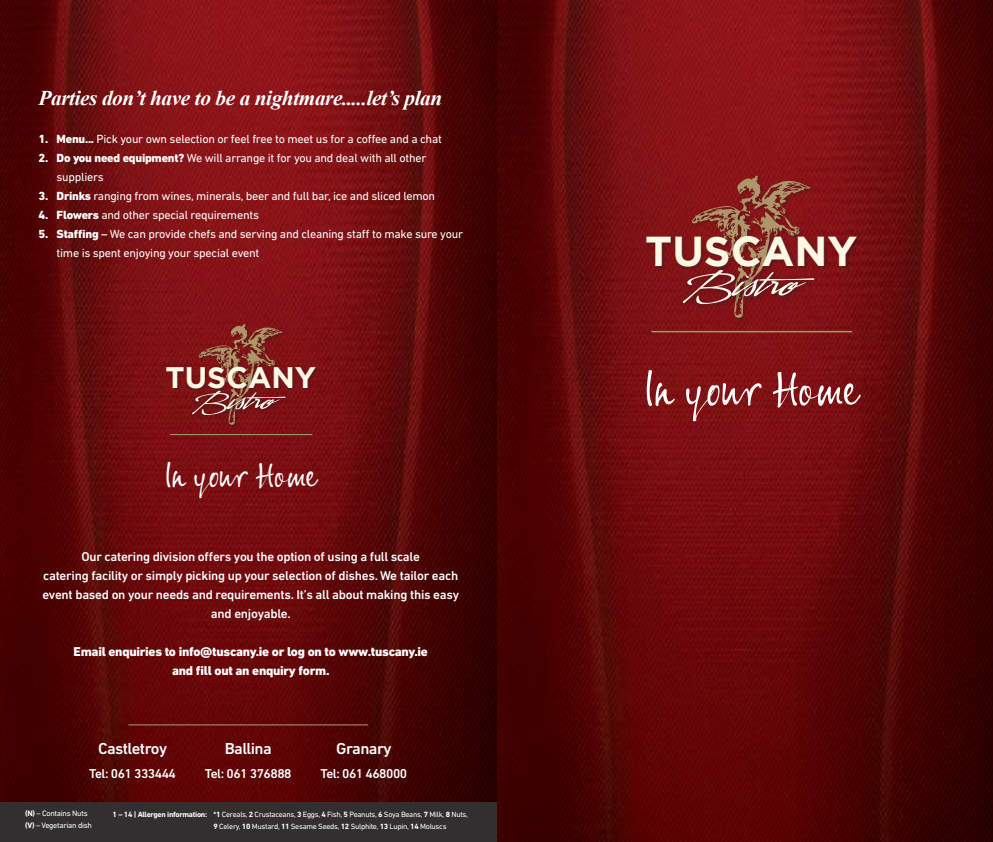
<style>
.page{position:relative;width:993px;height:842px;background:#fff}
.page>*{position:absolute;margin:0;border:0;box-sizing:border-box;transform-origin:0 0}
.t1{font:50.2px "ALS Syys Script Eco";color:#fff}
.t2{font:700 41.7px "Gotham";color:#fbf9e4}
.t3{font:35.6px "ALS Syys Script Eco";color:#fff}
.t4{font:700 29.6px "Gotham";color:#fbf9e4}
.t5{font:italic 700 21px "Times New Roman";letter-spacing:-.02em;color:#fff}
.t6{font:500 16.2px "DIN Next LT Pro";letter-spacing:-.035em;color:#fff}
.t7{font:500 13.1px "DIN Next LT Pro";letter-spacing:-.035em;color:#fff}
.t8{font:500 13px/19px "DIN Next LT Pro";letter-spacing:-.02em;color:#fff;text-align:center}
.t9{font:800 13px "DIN Next LT Pro";letter-spacing:-.02em;color:#fff}
.t10{font:12px/19px "DIN Next LT Pro";letter-spacing:-.02em;color:#fff}
.t11{font:8px "DIN Next LT Pro";letter-spacing:-.035em;color:#fff}
.t12{font:7.7px "DIN Next LT Pro";letter-spacing:-.035em;color:#fff}
.t13{font:700 7.7px "DIN Next LT Pro";letter-spacing:-.035em;color:#fff}
.s1{font-weight:800}
.s2{font-weight:500}
.s3{font-weight:700}
</style>
<div class="page">
<img style="left:0;top:0;width:992px;height:842px">
<hr style="left:651px;top:331px;width:200px;height:1px;background:#af9668">
<div style="left:645px;top:174px;width:216px;height:149px;background:#231f20;opacity:.44"></div>
<div style="left:678px;top:266px;width:142px;height:45px;background:#831216"></div>
<svg style="left:682px;top:175px;width:132px;height:143px"></svg>
<hr style="left:170px;top:434px;width:142px;height:1px;background:#af9668">
<div style="left:166px;top:323px;width:153px;height:105px;background:#231f20;opacity:.44"></div>
<div style="left:189px;top:388px;width:101px;height:32px;background:#7d1014"></div>
<svg style="left:192px;top:323px;width:93px;height:102px"></svg>
<div style="left:0;top:802px;width:496px;height:40px;background:#312f30"></div>
<hr style="left:128px;top:724px;width:240px;height:1px;background:#af9668">
<p class="t5" style="left:39px;top:83px;width:405px">Parties don’t have to be a nightmare.....let’s plan</p>
<p class="t10" style="left:39px;top:129px;width:405px"><span class="s1">1. Menu...</span> Pick your own selection or feel free to meet us for a coffee and a chat</p>
<p class="t10" style="left:57px;top:148px;width:371px;text-indent:-18px"><span class="s1">2. Do you need equipment?</span> We will arrange it for you and deal with all other suppliers</p>
<p class="t10" style="left:39px;top:186px;width:398px"><span class="s1">3. Drinks</span> ranging from wines, minerals, beer and full bar, ice and sliced lemon</p>
<p class="t10" style="left:39px;top:205px;width:222px"><span class="s1">4. Flowers</span> and other special requirements</p>
<p class="t10" style="left:57px;top:224px;width:408px;text-indent:-18px"><span class="s1">5. Staffing</span> <span class="s2">–</span> We can provide chefs and serving and cleaning staff to make sure your time is spent enjoying your special event</p>
<h3 class="t4" style="left:165px;top:358px;width:152px">TUSCANY</h3>
<p class="t3" style="left:164px;top:452px;width:156px">In your Home</p>
<p class="t8" style="left:81px;top:547px;width:340px">Our catering division offers you the option of using a full scale</p>
<p class="t8" style="left:42px;top:566px;width:418px">catering facility or simply picking up your selection of dishes. We tailor each event based on your needs and requirements. It’s all about making this easy and enjoyable.</p>
<p class="t9" style="left:74px;top:644px;width:355px">Email enquiries to info@tuscany.ie or log on to www.tuscany.ie</p>
<p class="t9" style="left:172px;top:663px;width:159px">and fill out an enquiry form.</p>
<p class="t6" style="left:98px;top:739px;width:71px">Castletroy</p>
<p class="t7" style="left:89px;top:766px;width:88px">Tel: 061 333444</p>
<p class="t6" style="left:225px;top:739px;width:48px">Ballina</p>
<p class="t7" style="left:205px;top:766px;width:88px">Tel: 061 376888</p>
<p class="t6" style="left:336px;top:739px;width:57px">Granary</p>
<p class="t7" style="left:320px;top:766px;width:88px">Tel: 061 468000</p>
<p class="t11" style="left:25px;top:808px;width:64px"><span class="s3">(N)</span> – Contains Nuts</p>
<p class="t11" style="left:25px;top:821px;width:68px"><span class="s3">(V)</span> – Vegetarian dish</p>
<p class="t13" style="left:113px;top:809px;width:96px">1 – 14 | Allergen information:</p>
<p class="t12" style="left:213px;top:809px;width:256px"><span class="s3">*1</span> Cereals, <span class="s3">2</span> Crustaceans, <span class="s3">3</span> Eggs, <span class="s3">4</span> Fish, <span class="s3">5</span> Peanuts, <span class="s3">6</span> Soya Beans, <span class="s3">7</span> Milk, <span class="s3">8</span> Nuts,</p>
<p class="t12" style="left:213px;top:821px;width:234px"><span class="s3">9</span> Celery, <span class="s3">10</span> Mustard, <span class="s3">11</span> Sesame Seeds, <span class="s3">12</span> Sulphite, <span class="s3">13</span> Lupin, <span class="s3">14</span> Moluscs</p>
<h2 class="t2" style="left:645px;top:223px;width:213px">TUSCANY</h2>
<p class="t1" style="left:642px;top:356px;width:219px">In your Home</p>
</div>
